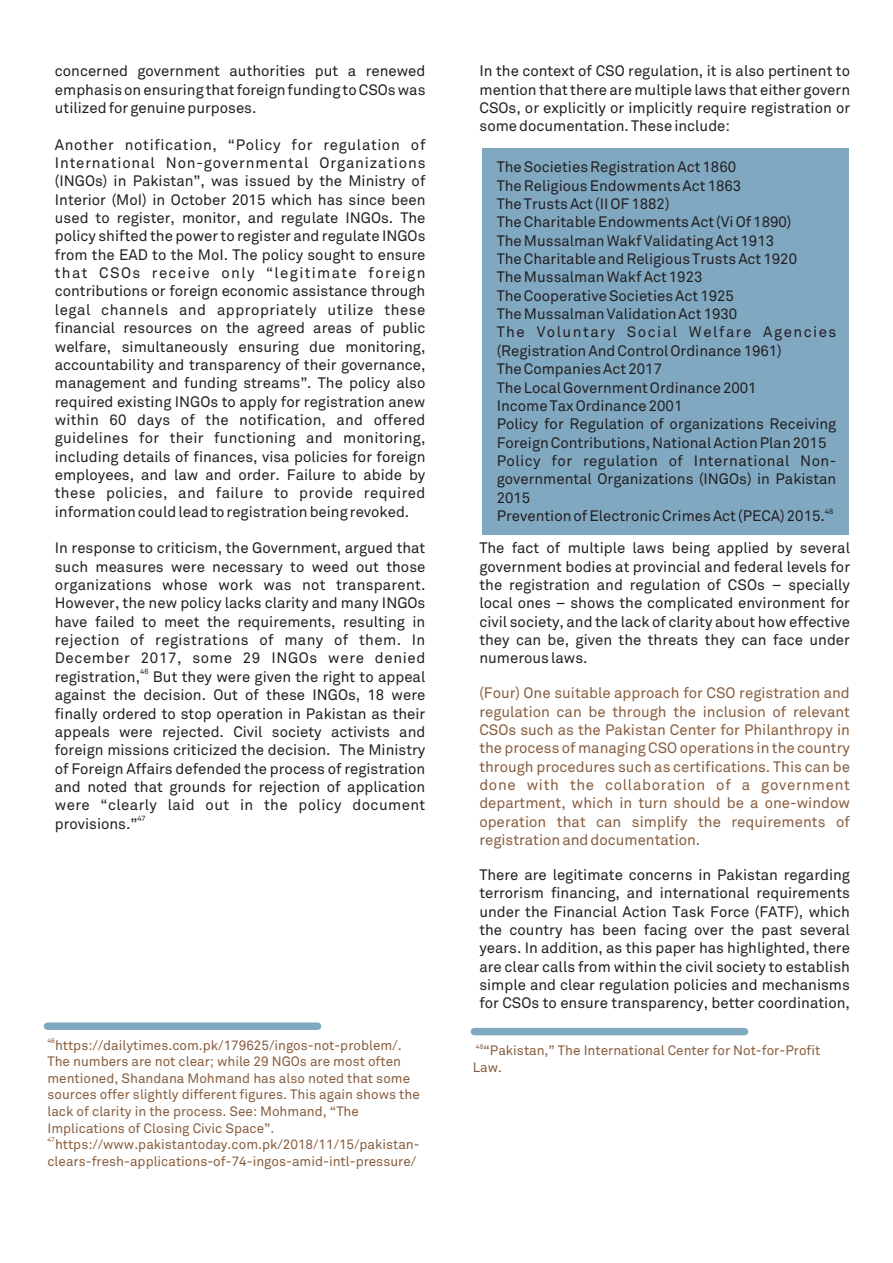
<style>
.page{position:relative;width:893px;height:1263px;background:#fff}
.page>*{position:absolute;margin:0;border:0;box-sizing:border-box;transform-origin:0 0}
.t1{font:15px/18.3px "Akkurat";color:#231f20;text-align:justify}
.t2{font:15px/18.3px "Akkurat";color:#885d3e;text-align:justify}
.t3{font:15px "Akkurat";letter-spacing:.025em;color:#231f20}
.t4{font:15px "Akkurat";letter-spacing:.04em;color:#231f20}
.t5{font:13.5px/16.5px "Akkurat";color:#885d3e}
.t6{font:7.5px "Akkurat";color:#231f20}
.t7{font:6.75px "Akkurat";color:#885d3e}
</style>
<div class="page">
<div style="left:47px;top:1022px;width:270px;height:8px;background:#80a8c1"></div>
<div style="left:474px;top:1028px;width:270px;height:7px;background:#80a8c1"></div>
<div style="left:482px;top:148px;width:367px;height:387px;background:#80a8c1"></div>
<p class="t1" style="left:55px;top:63px;width:372px">concerned government authorities put a renewed</p>
<p class="t1" style="left:479px;top:63px;width:372px">In the context of CSO regulation, it is also pertinent to</p>
<p class="t1" style="left:55px;top:82px;width:372px">emphasis on ensuring that foreign funding to CSOs was</p>
<p class="t1" style="left:479px;top:82px;width:372px">mention that there are multiple laws that either govern</p>
<p class="t1" style="left:55px;top:100px;width:203px">utilized for genuine purposes.</p>
<p class="t1" style="left:479px;top:100px;width:372px">CSOs, or explicitly or implicitly require registration or some documentation. These include:</p>
<p class="t1" style="left:55px;top:137px;width:372px">Another notification, “Policy for regulation of International Non-governmental Organizations (INGOs) in Pakistan”, was issued by the Ministry of Interior (MoI) in October 2015 which has since been used to register, monitor, and regulate INGOs. The policy shifted the power to register and regulate INGOs from the EAD to the MoI. The policy sought to ensure that CSOs receive only “legitimate foreign contributions or foreign economic assistance through legal channels and appropriately utilize these financial resources on the agreed areas of public welfare, simultaneously ensuring due monitoring, accountability and transparency of their governance, management and funding streams”. The policy also required existing INGOs to apply for registration anew within 60 days of the notification, and offered guidelines for their functioning and monitoring, including details of finances, visa policies for foreign employees, and law and order. Failure to abide by these policies, and failure to provide required information could lead to registration being revoked.</p>
<p class="t1" style="left:55px;top:540px;width:372px">In response to criticism, the Government, argued that</p>
<p class="t1" style="left:479px;top:540px;width:372px">The fact of multiple laws being applied by several</p>
<p class="t1" style="left:55px;top:559px;width:372px">such measures were necessary to weed out those</p>
<p class="t1" style="left:479px;top:559px;width:372px">government bodies at provincial and federal levels for</p>
<p class="t1" style="left:55px;top:577px;width:372px">organizations whose work was not transparent.</p>
<p class="t1" style="left:479px;top:577px;width:372px">the registration and regulation of CSOs – specially</p>
<p class="t1" style="left:55px;top:595px;width:372px">However, the new policy lacks clarity and many INGOs</p>
<p class="t1" style="left:479px;top:595px;width:372px">local ones – shows the complicated environment for</p>
<p class="t1" style="left:55px;top:614px;width:372px">have failed to meet the requirements, resulting in</p>
<p class="t1" style="left:479px;top:614px;width:372px">civil society, and the lack of clarity about how effective</p>
<p class="t3" style="left:55px;top:634px;width:372px">rejection of registrations of many of them. In</p>
<p class="t1" style="left:479px;top:632px;width:372px">they can be, given the threats they can face under</p>
<p class="t4" style="left:55px;top:653px;width:372px">December 2017, some 29 INGOs were denied</p>
<p class="t1" style="left:479px;top:650px;width:110px">numerous laws.</p>
<p class="t6" style="left:140px;top:669px;width:10px">46</p>
<p class="t1" style="left:55px;top:669px;width:372px">registration, But they were given the right to appeal against the decision. Out of these INGOs, 18 were finally ordered to stop operation in Pakistan as their appeals were rejected. Civil society activists and foreign missions criticized the decision. The Ministry of Foreign Affairs defended the process of registration and noted that grounds for rejection of application were “clearly laid out in the policy document</p>
<p class="t6" style="left:137px;top:816px;width:10px">47</p>
<p class="t1" style="left:55px;top:816px;width:84px">provisions.”</p>
<p class="t1" style="left:479px;top:867px;width:372px">There are legitimate concerns in Pakistan regarding terrorism financing, and international requirements under the Financial Action Task Force (FATF), which the country has been facing over the past several years. In addition, as this paper has highlighted, there are clear calls from within the civil society to establish simple and clear regulation policies and mechanisms for CSOs to ensure transparency, better coordination,</p>
<p class="t1" style="left:497px;top:159px;width:341px;text-align:left">The Societies Registration Act 1860<br>The Religious Endowments Act 1863<br>The Trusts Act (II OF 1882)<br>The Charitable Endowments Act (Vi Of 1890)<br>The Mussalman Wakf Validating Act 1913<br>The Charitable and Religious Trusts Act 1920<br>The Mussalman Wakf Act 1923<br>The Cooperative Societies Act 1925<br>The Mussalman Validation Act 1930<br>The Voluntary Social Welfare Agencies (Registration And Control Ordinance 1961)<br>The Companies Act 2017<br>The Local Government Ordinance 2001<br>Income Tax Ordinance 2001<br>Policy for Regulation of organizations Receiving Foreign Contributions, National Action Plan 2015<br>Policy for regulation of International Non&shy;governmental Organizations (INGOs) in Pakistan 2015</p>
<p class="t6" style="left:825px;top:508px;width:10px">48</p>
<p class="t1" style="left:497px;top:508px;width:330px">Prevention of Electronic Crimes Act (PECA) 2015.</p>
<p class="t2" style="left:479px;top:685px;width:372px">(Four) One suitable approach for CSO registration and regulation can be through the inclusion of relevant CSOs such as the Pakistan Center for Philanthropy in the process of managing CSO operations in the country through procedures such as certifications. This can be done with the collaboration of a government department, which in turn should be a one-window operation that can simplify the requirements of registration and documentation.</p>
<p class="t7" style="left:47px;top:1038px;width:9px">46</p>
<p class="t5" style="left:47px;top:1038px;width:374px;text-indent:8px">https://dailytimes.com.pk/179625/ingos-not-problem/.<br>The numbers are not clear; while 29 NGOs are most often mentioned, Shandana Mohmand has also noted that some sources offer slightly different figures. This again shows the lack of clarity in the process. See: Mohmand, “The Implications of Closing Civic Space”.</p>
<p class="t7" style="left:47px;top:1137px;width:9px">47</p>
<p class="t5" style="left:47px;top:1137px;width:374px;text-align:center">https://www.pakistantoday.com.pk/2018/11/15/pakistan&shy;clears-fresh-applications-of-74-ingos-amid-intl-pressure/</p>
<p class="t7" style="left:476px;top:1044px;width:9px">48</p>
<p class="t5" style="left:473px;top:1043px;width:349px;text-indent:11px">“Pakistan,” The International Center for Not-for-Profit<br>Law.</p>
</div>
